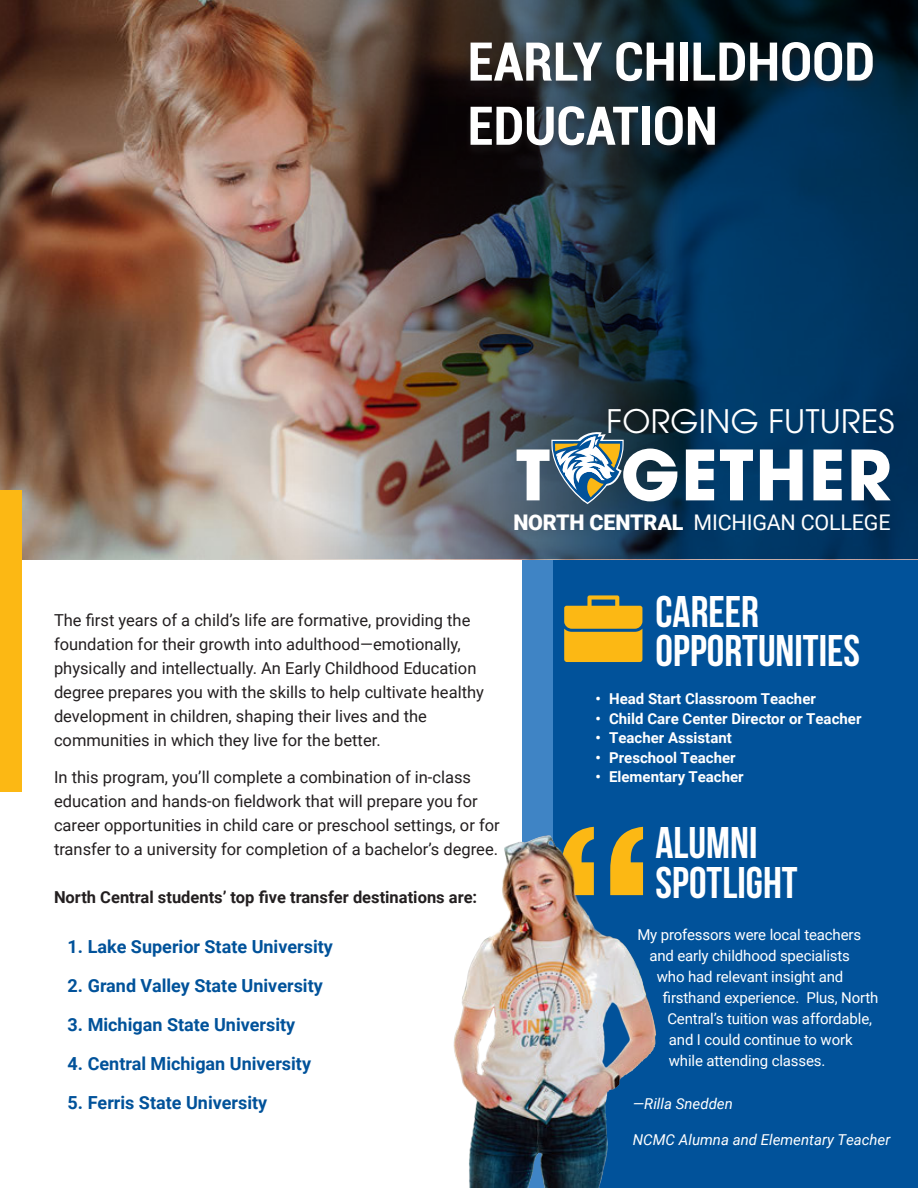
<style>
.page{position:relative;width:918px;height:1188px;background:#fff}
.page>*{position:absolute;margin:0;border:0;box-sizing:border-box;transform-origin:0 0}
.t1{font:700 226.8px "Lucida Grande";color:#fcb814}
.t2{font:700 68.7px "ITC Avant Garde Pro";letter-spacing:.025em;color:#fff}
.t3{font:700 condensed 53.55px/64.2px "Roboto";color:#fff}
.t4{font:700 44.25px/39.2px "Bebas Neue";color:#fff}
.t5{font:32.25px "ITC Avant Garde Pro";letter-spacing:.01em;color:#fff}
.t6{font:21.6px "Roboto";letter-spacing:-.01em;color:#fff}
.t7{font:700 18px "Roboto";color:#01529a}
.t8{font:16.5px/24px "Roboto";color:#231f20}
.t9{font:700 16.5px "Roboto";color:#231f20}
.t10{font:15px "Roboto";letter-spacing:-.01em;color:#fff}
.t11{font:700 15px "Roboto";color:#fff}
.t12{font:italic 15px "Roboto";color:#fff}
.s1{font-weight:900}
</style>
<div class="page">
<div style="left:535px;top:549px;width:383px;height:639px;background:#01529a"></div>
<div style="left:522px;top:559px;width:31px;height:629px;background:#3f84c5"></div>
<img style="left:0;top:0;width:274px;height:559px">
<div style="left:0;top:490px;width:22px;height:301px;background:#fcb814"></div>
<img style="left:274px;top:0;width:644px;height:559px">
<div style="left:464px;top:42px;width:416px;height:116px;background:#231f20;opacity:.5"></div>
<svg style="left:551px;top:423px;width:73px;height:81px"></svg>
<svg style="left:564px;top:595px;width:78px;height:67px;background:#cfa62b"></svg>
<img style="left:453px;top:842px;width:180px;height:346px">
<p class="t3" style="left:468px;top:27px;width:409px">EARLY CHILDHOOD<br>EDUCATION</p>
<p class="t5" style="left:606px;top:401px;width:290px">FORGING FUTURES</p>
<p class="t2" style="left:516px;top:429px;width:377px">T GETHER</p>
<p class="t6" style="left:513px;top:507px;width:379px"><span class="s1">NORTH CENTRAL</span> MICHIGAN COLLEGE</p>
<p class="t8" style="left:54px;top:607px;width:431px">The first years of a child’s life are formative, providing the foundation for their growth into adulthood—emotionally, physically and intellectually. An Early Childhood Education degree prepares you with the skills to help cultivate healthy development in children, shaping their lives and the communities in which they live for the better.</p>
<p class="t8" style="left:54px;top:765px;width:447px">In this program, you’ll complete a combination of in-class education and hands-on fieldwork that will prepare you for career opportunities in child care or preschool settings, or for transfer to a university for completion of a bachelor’s degree.</p>
<p class="t9" style="left:54px;top:886px;width:425px">North Central students’ top five transfer destinations are:</p>
<p class="t7" style="left:68px;top:934px;width:267px">1. Lake Superior State University</p>
<p class="t7" style="left:68px;top:973px;width:257px">2. Grand Valley State University</p>
<p class="t7" style="left:68px;top:1012px;width:229px">3. Michigan State University</p>
<p class="t7" style="left:68px;top:1051px;width:245px">4. Central Michigan University</p>
<p class="t7" style="left:68px;top:1090px;width:201px">5. Ferris State University</p>
<p class="t4" style="left:656px;top:592px;width:206px">CAREER<br>OPPORTUNITIES</p>
<p class="t11" style="left:596px;top:688px;width:222px">• Head Start Classroom Teacher</p>
<p class="t11" style="left:596px;top:708px;width:267px">• Child Care Center Director or Teacher</p>
<p class="t11" style="left:596px;top:727px;width:138px">• Teacher Assistant</p>
<p class="t11" style="left:596px;top:747px;width:142px">• Preschool Teacher</p>
<p class="t11" style="left:596px;top:766px;width:150px">• Elementary Teacher</p>
<p class="t1" style="left:551px;top:737px;width:104px">“</p>
<p class="t4" style="left:656px;top:823px;width:144px">ALUMNI<br>SPOTLIGHT</p>
<p class="t10" style="left:637px;top:924px;width:225px">My professors were local teachers</p>
<p class="t10" style="left:649px;top:945px;width:202px">and early childhood specialists</p>
<p class="t10" style="left:657px;top:966px;width:188px">who had relevant insight and</p>
<p class="t10" style="left:663px;top:987px;width:217px">firsthand experience. Plus, North</p>
<p class="t10" style="left:667px;top:1008px;width:206px">Central’s tuition was affordable,</p>
<p class="t10" style="left:669px;top:1029px;width:185px">and I could continue to work</p>
<p class="t10" style="left:669px;top:1050px;width:158px">while attending classes.</p>
<p class="t12" style="left:633px;top:1093px;width:101px">—Rilla Snedden</p>
<p class="t12" style="left:633px;top:1129px;width:259px">NCMC Alumna and Elementary Teacher</p>
</div>
